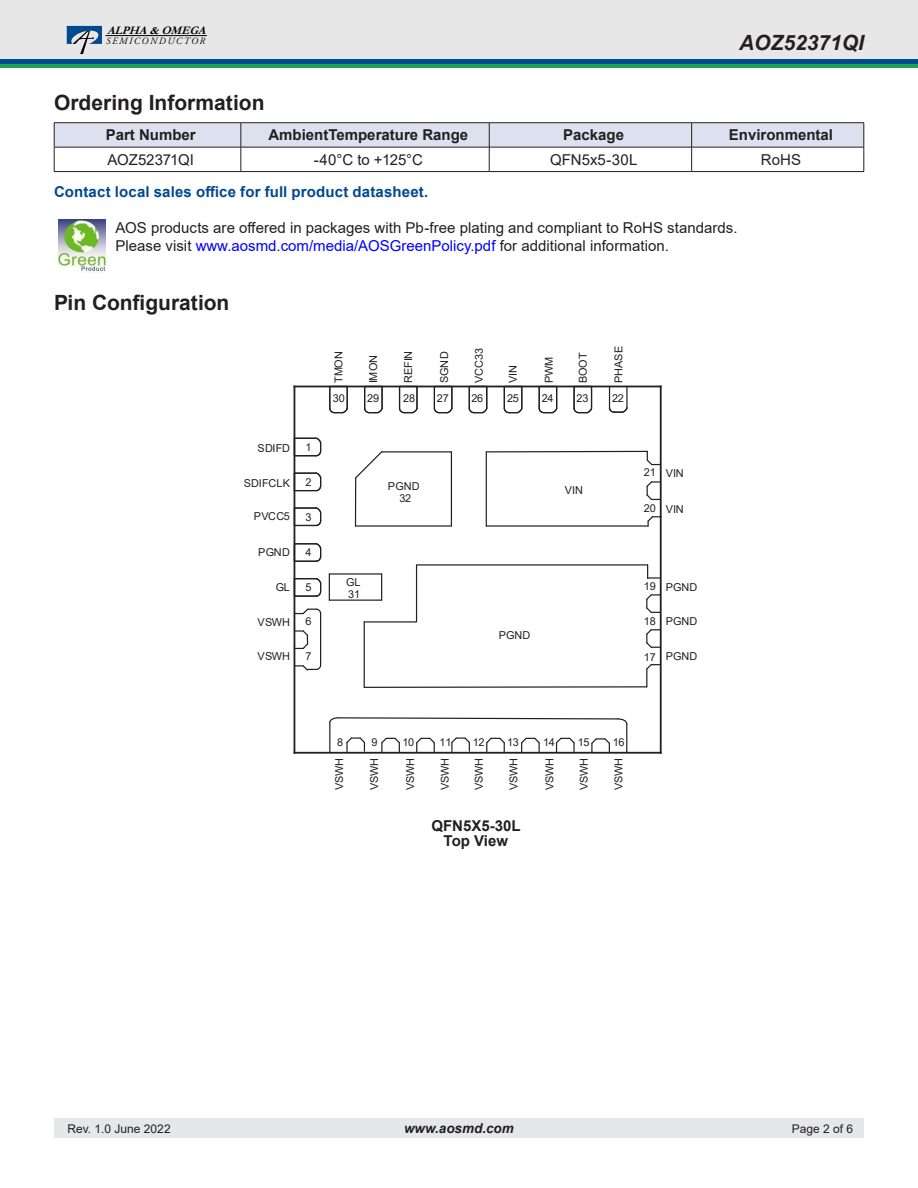
<style>
.page{position:relative;width:918px;height:1188px;background:#fff}
.page>*{position:absolute;margin:0;border:0;box-sizing:border-box;transform-origin:0 0}
.t1{font:700 21px "Arial";color:#231f20}
.t2{font:italic 700 21px "Arial";color:#231f20}
.Body_text{font:15px "Arial";color:#231f20}
.Body_text-2{font:15px "Arial";color:#00f}
.Table_title_9pt-B{font:700 15px/15px "Arial";color:#231f20;text-align:center}
.Body_text-3{font:700 15px "Arial";letter-spacing:.01em;color:#014990}
.Table_text_9pt{font:15px "Arial";letter-spacing:-.005em;color:#231f20}
.t3{font:italic 700 13.5px "Arial";color:#231f20}
.t4{font:12px "Arial";color:#231f20}
.t5{font:italic 700 11.55px "Garamond";color:#000}
.t6{font:10.95px "Arial";letter-spacing:-.005em;color:#231f20}
.t7{font:10.95px "Arial";letter-spacing:.015em;color:#231f20}
.t8{font:italic 9.6px "Adobe Garamond Pro";letter-spacing:.16em;color:#000}
.s1{color:#231f20}
</style>
<div class="page">
<div style="left:54px;top:1119px;width:810px;height:19px;background:#e6e7e9"></div>
<div style="left:0;top:0;width:918px;height:61px;background:#e7e7e7"></div>
<hr style="left:105px;top:35px;width:102px;height:1px;background:#000">
<svg style="left:67px;top:26px;width:35px;height:28px"></svg>
<div style="left:0;top:59px;width:918px;height:5px;background:#014990"></div>
<hr style="left:0;top:64px;width:918px;height:4px;background:#1da252">
<hr style="left:54px;top:122px;width:187px;height:1px;background:#231f20">
<hr style="left:241px;top:122px;width:248px;height:1px;background:#231f20">
<hr style="left:489px;top:122px;width:203px;height:1px;background:#231f20">
<hr style="left:692px;top:122px;width:172px;height:1px;background:#231f20">
<svg style="left:54px;top:123px;width:811px;height:48px"></svg>
<hr style="left:54px;top:147px;width:187px;height:1px;background:#231f20">
<hr style="left:241px;top:147px;width:248px;height:1px;background:#231f20">
<hr style="left:489px;top:147px;width:203px;height:1px;background:#231f20">
<hr style="left:692px;top:147px;width:172px;height:1px;background:#231f20">
<hr style="left:54px;top:171px;width:187px;height:1px;background:#231f20">
<hr style="left:241px;top:171px;width:248px;height:1px;background:#231f20">
<hr style="left:489px;top:171px;width:203px;height:1px;background:#231f20">
<hr style="left:692px;top:171px;width:172px;height:1px;background:#231f20">
<img style="left:59px;top:219px;width:46px;height:53px">
<hr style="left:294px;top:386px;width:1px;height:367px;background:#231f20">
<svg style="left:293px;top:437px;width:29px;height:20px"></svg>
<svg style="left:293px;top:472px;width:29px;height:20px"></svg>
<svg style="left:293px;top:507px;width:29px;height:20px"></svg>
<svg style="left:293px;top:542px;width:29px;height:20px"></svg>
<svg style="left:293px;top:577px;width:29px;height:20px"></svg>
<svg style="left:329px;top:575px;width:1px;height:25px"></svg>
<hr style="left:329px;top:573px;width:53px;height:2px;background:#231f20">
<hr style="left:329px;top:600px;width:53px;height:1px;background:#231f20">
<hr style="left:320px;top:614px;width:1px;height:51px;background:#231f20">
<svg style="left:295px;top:664px;width:27px;height:8px"></svg>
<hr style="left:364px;top:622px;width:1px;height:65px;background:#231f20">
<hr style="left:486px;top:525px;width:162px;height:2px;background:#231f20">
<hr style="left:486px;top:452px;width:1px;height:74px;background:#231f20">
<hr style="left:660px;top:386px;width:2px;height:367px;background:#231f20">
<svg style="left:646px;top:480px;width:14px;height:21px"></svg>
<hr style="left:417px;top:564px;width:231px;height:2px;background:#231f20">
<svg style="left:646px;top:593px;width:14px;height:21px"></svg>
<svg style="left:646px;top:628px;width:14px;height:21px"></svg>
<svg style="left:363px;top:663px;width:297px;height:26px"></svg>
<hr style="left:294px;top:386px;width:367px;height:1px;background:#231f20">
<svg style="left:329px;top:385px;width:20px;height:29px"></svg>
<svg style="left:363px;top:385px;width:21px;height:29px"></svg>
<svg style="left:398px;top:385px;width:20px;height:29px"></svg>
<svg style="left:433px;top:385px;width:20px;height:29px"></svg>
<svg style="left:468px;top:385px;width:20px;height:29px"></svg>
<hr style="left:294px;top:752px;width:367px;height:2px;background:#231f20">
<svg style="left:503px;top:385px;width:20px;height:29px"></svg>
<svg style="left:538px;top:385px;width:20px;height:29px"></svg>
<svg style="left:573px;top:385px;width:20px;height:29px"></svg>
<svg style="left:485px;top:450px;width:175px;height:16px"></svg>
<hr style="left:451px;top:452px;width:1px;height:74px;background:#231f20">
<hr style="left:356px;top:525px;width:95px;height:2px;background:#231f20">
<hr style="left:355px;top:478px;width:1px;height:48px;background:#231f20">
<hr style="left:382px;top:451px;width:69px;height:1px;background:#231f20">
<svg style="left:355px;top:451px;width:28px;height:29px"></svg>
<svg style="left:295px;top:607px;width:27px;height:8px"></svg>
<svg style="left:363px;top:564px;width:55px;height:59px"></svg>
<svg style="left:295px;top:629px;width:14px;height:21px"></svg>
<svg style="left:647px;top:565px;width:12px;height:14px"></svg>
<svg style="left:646px;top:515px;width:14px;height:11px"></svg>
<svg style="left:608px;top:387px;width:20px;height:26px"></svg>
<svg style="left:329px;top:717px;width:299px;height:35px"></svg>
<p class="t5" style="left:107px;top:22px;width:105px">ALPHA&amp;OMEGA</p>
<p class="t8" style="left:106px;top:35px;width:100px">SEMICONDUCTOR</p>
<h1 class="t2" style="left:739px;top:28px;width:126px">AOZ52371QI</h1>
<h1 class="t1" style="left:54px;top:88px;width:212px">Ordering Information</h1>
<p class="Table_title_9pt-B" style="left:106px;top:128px;width:92px">Part Number</p>
<p class="Table_title_9pt-B" style="left:268px;top:128px;width:201px">AmbientTemperature Range</p>
<p class="Table_title_9pt-B" style="left:563px;top:128px;width:62px">Package</p>
<p class="Table_title_9pt-B" style="left:729px;top:128px;width:106px">Environmental</p>
<p class="Table_text_9pt" style="left:108px;top:149px;width:88px">AOZ52371QI</p>
<p class="Table_text_9pt" style="left:314px;top:149px;width:111px">-40°C to +125°C</p>
<p class="Table_text_9pt" style="left:550px;top:149px;width:89px">QFN5x5-30L</p>
<p class="Table_text_9pt" style="left:761px;top:149px;width:42px">RoHS</p>
<p class="Body_text-3" style="left:54px;top:181px;width:376px">Contact local sales office for full product datasheet.</p>
<p class="Body_text" style="left:115px;top:218px;width:624px">AOS products are offered in packages with Pb-free plating and compliant to RoHS standards.</p>
<p class="Body_text-2" style="left:115px;top:236px;width:555px"><span class="s1">Please visit</span> www.aosmd.com/media/AOSGreenPolicy.pdf <span class="s1">for additional information.</span></p>
<h1 class="t1" style="left:54px;top:288px;width:177px">Pin Configuration</h1>
<p class="t6" style="left:258px;top:440px;width:34px">SDIFD</p>
<p class="t7" style="left:244px;top:475px;width:48px">SDIFCLK</p>
<p class="t6" style="left:254px;top:509px;width:38px">PVCC5</p>
<p class="t6" style="left:258px;top:545px;width:33px">PGND</p>
<p class="t6" style="left:276px;top:580px;width:16px">GL</p>
<p class="t6" style="left:258px;top:615px;width:34px">VSWH</p>
<p class="t6" style="left:258px;top:649px;width:34px">VSWH</p>
<p class="t6" style="left:306px;top:440px;width:8px">1</p>
<p class="t6" style="left:306px;top:475px;width:8px">2</p>
<p class="t6" style="left:306px;top:509px;width:8px">3</p>
<p class="t6" style="left:306px;top:544px;width:8px">4</p>
<p class="t6" style="left:306px;top:580px;width:8px">5</p>
<p class="t6" style="left:306px;top:614px;width:8px">6</p>
<p class="t6" style="left:306px;top:649px;width:8px">7</p>
<p class="t6" style="left:331px;top:383px;width:34px;rotate:-90deg">TMON</p>
<p class="t6" style="left:366px;top:383px;width:30px;rotate:-90deg">IMON</p>
<p class="t6" style="left:401px;top:383px;width:34px;rotate:-90deg">REFIN</p>
<p class="t6" style="left:437px;top:383px;width:33px;rotate:-90deg">SGND</p>
<p class="t6" style="left:472px;top:383px;width:37px;rotate:-90deg">VCC33</p>
<p class="t6" style="left:505px;top:383px;width:20px;rotate:-90deg">VIN</p>
<p class="t6" style="left:541px;top:383px;width:28px;rotate:-90deg">PWM</p>
<p class="t6" style="left:575px;top:383px;width:33px;rotate:-90deg">BOOT</p>
<p class="t6" style="left:611px;top:383px;width:39px;rotate:-90deg">PHASE</p>
<p class="t6" style="left:333px;top:391px;width:13px">30</p>
<p class="t6" style="left:367px;top:391px;width:13px">29</p>
<p class="t6" style="left:403px;top:391px;width:13px">28</p>
<p class="t6" style="left:437px;top:391px;width:13px">27</p>
<p class="t6" style="left:471px;top:391px;width:13px">26</p>
<p class="t6" style="left:507px;top:391px;width:13px">25</p>
<p class="t6" style="left:542px;top:391px;width:13px">24</p>
<p class="t6" style="left:577px;top:391px;width:13px">23</p>
<p class="t6" style="left:612px;top:391px;width:13px">22</p>
<p class="t6" style="left:388px;top:479px;width:33px">PGND</p>
<p class="t6" style="left:399px;top:491px;width:13px">32</p>
<p class="t6" style="left:346px;top:575px;width:16px">GL</p>
<p class="t6" style="left:348px;top:586px;width:13px">31</p>
<p class="t6" style="left:565px;top:483px;width:20px">VIN</p>
<p class="t6" style="left:499px;top:628px;width:33px">PGND</p>
<p class="t6" style="left:644px;top:465px;width:13px">21</p>
<p class="t6" style="left:644px;top:501px;width:13px">20</p>
<p class="t6" style="left:666px;top:465px;width:20px">VIN</p>
<p class="t6" style="left:666px;top:501px;width:20px">VIN</p>
<p class="t6" style="left:644px;top:579px;width:13px">19</p>
<p class="t6" style="left:644px;top:614px;width:13px">18</p>
<p class="t6" style="left:644px;top:649px;width:13px">17</p>
<p class="t6" style="left:666px;top:580px;width:33px">PGND</p>
<p class="t6" style="left:666px;top:614px;width:33px">PGND</p>
<p class="t6" style="left:666px;top:649px;width:33px">PGND</p>
<p class="t6" style="left:337px;top:735px;width:8px">8</p>
<p class="t6" style="left:371px;top:735px;width:8px">9</p>
<p class="t6" style="left:402px;top:735px;width:13px">10</p>
<p class="t6" style="left:440px;top:735px;width:13px">11</p>
<p class="t6" style="left:473px;top:735px;width:13px">12</p>
<p class="t6" style="left:507px;top:735px;width:13px">13</p>
<p class="t6" style="left:543px;top:735px;width:13px">14</p>
<p class="t6" style="left:578px;top:735px;width:13px">15</p>
<p class="t6" style="left:332px;top:790px;width:34px;rotate:-90deg">VSWH</p>
<p class="t6" style="left:367px;top:790px;width:34px;rotate:-90deg">VSWH</p>
<p class="t6" style="left:403px;top:790px;width:34px;rotate:-90deg">VSWH</p>
<p class="t6" style="left:437px;top:790px;width:34px;rotate:-90deg">VSWH</p>
<p class="t6" style="left:471px;top:790px;width:34px;rotate:-90deg">VSWH</p>
<p class="t6" style="left:506px;top:790px;width:34px;rotate:-90deg">VSWH</p>
<p class="t6" style="left:542px;top:790px;width:34px;rotate:-90deg">VSWH</p>
<p class="t6" style="left:576px;top:790px;width:34px;rotate:-90deg">VSWH</p>
<p class="Table_title_9pt-B" style="left:431px;top:818px;width:91px">QFN5X5-30L<br>Top View</p>
<p class="t6" style="left:613px;top:735px;width:13px">16</p>
<p class="t6" style="left:611px;top:790px;width:34px;rotate:-90deg">VSWH</p>
<p class="t4" style="left:68px;top:1121px;width:105px">Rev. 1.0 June 2022</p>
<p class="t3" style="left:404px;top:1120px;width:111px">www.aosmd.com</p>
<p class="t4" style="left:792px;top:1121px;width:63px">Page 2 of 6</p>
</div>
